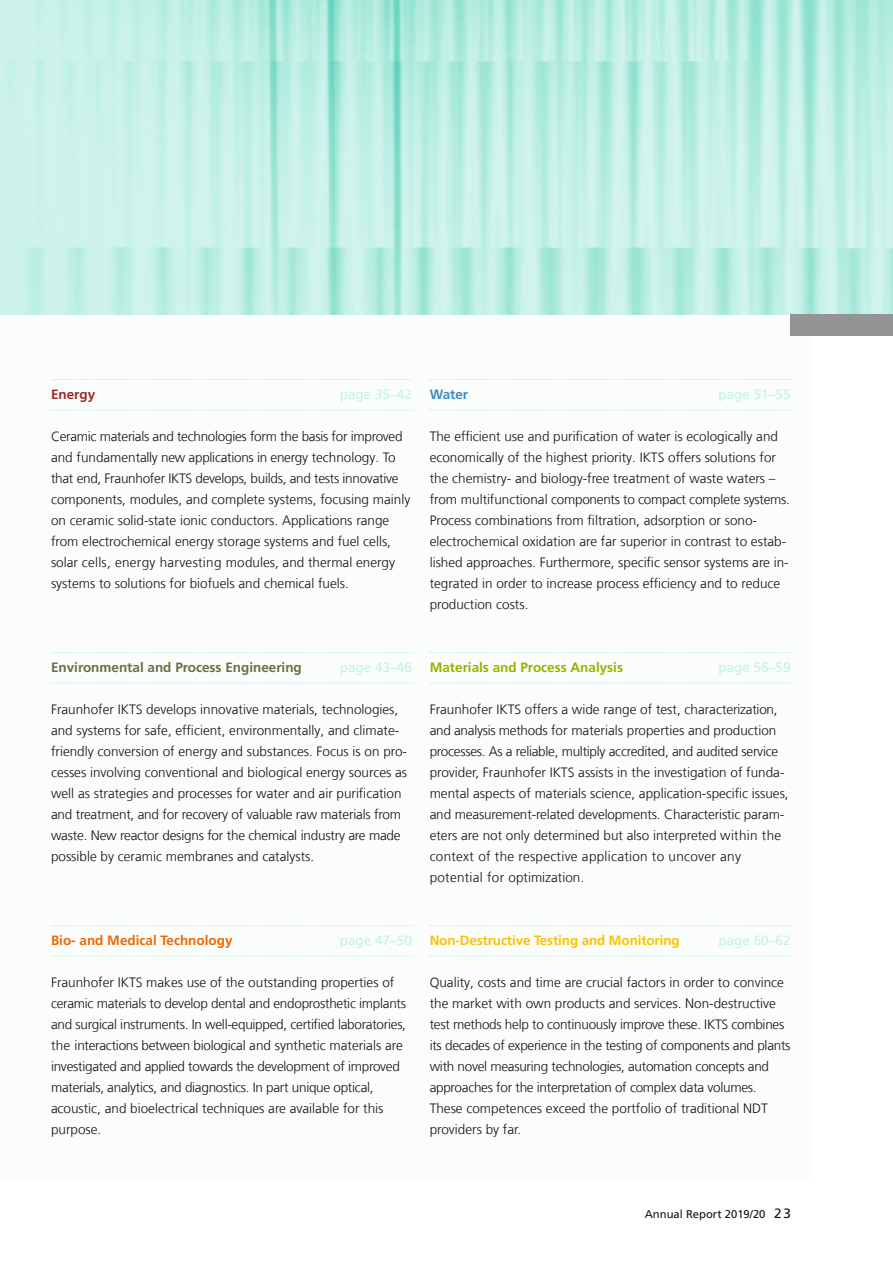
<style>
.page{position:relative;width:893px;height:1263px;background:#fff}
.page>*{position:absolute;margin:0;border:0;box-sizing:border-box;transform-origin:0 0}
.t1{font:300 13.5px/21px "Frutiger LT Com";color:#131413}
.t2{font:300 13.5px/21px "Frutiger LT Com";letter-spacing:-.02em;color:#131413}
.t3{font:13.5px "Frutiger LT Com";color:#c3f2ea}
.t4{font:700 13.5px "Frutiger LT Com";letter-spacing:-.01em;color:#fcc200}
.t5{font:700 13.5px "Frutiger LT Com";color:#677143}
.t6{font:700 13.5px "Frutiger LT Com";color:#98b300}
.t7{font:700 13.5px "Frutiger LT Com";color:#ee6800}
.t8{font:700 13.5px "Frutiger LT Com";color:#9d2a25}
.t9{font:700 13.5px "Frutiger LT Com";color:#4089c5}
.t10{font:11.25px "Frutiger LT Com";color:#131413}
.s1{font-size:13.5px}
</style>
<div class="page">
<div style="left:0;top:315px;width:809px;height:864px;background:#fafdfc"></div>
<img style="left:0;top:0;width:893px;height:315px">
<div style="left:791px;top:315px;width:102px;height:21px;background:#949494"></div>
<svg style="left:51px;top:379px;width:361px;height:1px"></svg>
<svg style="left:51px;top:410px;width:361px;height:1px"></svg>
<svg style="left:51px;top:652px;width:361px;height:1px"></svg>
<svg style="left:51px;top:683px;width:361px;height:1px"></svg>
<svg style="left:51px;top:925px;width:361px;height:1px"></svg>
<svg style="left:51px;top:956px;width:361px;height:1px"></svg>
<svg style="left:430px;top:379px;width:361px;height:1px"></svg>
<svg style="left:430px;top:410px;width:361px;height:1px"></svg>
<svg style="left:430px;top:652px;width:361px;height:1px"></svg>
<svg style="left:430px;top:683px;width:361px;height:1px"></svg>
<svg style="left:430px;top:925px;width:361px;height:1px"></svg>
<svg style="left:430px;top:956px;width:361px;height:1px"></svg>
<p class="t8" style="left:51px;top:386px;width:46px">Energy</p>
<p class="t3" style="left:340px;top:386px;width:74px">page 35–42</p>
<p class="t1" style="left:51px;top:426px;width:361px">Ceramic materials and technologies form the basis for improved and fundamentally new applications in energy technology. To that end, Fraunhofer IKTS develops, builds, and tests innovative components, modules, and complete systems, focusing mainly on ceramic solid-state ionic conductors. Applications range from electrochemical energy storage systems and fuel cells, solar cells, energy harvesting modules, and thermal energy systems to solutions for biofuels and chemical fuels.</p>
<p class="t9" style="left:430px;top:386px;width:40px">Water</p>
<p class="t3" style="left:718px;top:386px;width:74px">page 51–55</p>
<p class="t1" style="left:430px;top:426px;width:362px">The efficient use and purification of water is ecologically and economically of the highest priority. IKTS offers solutions for the chemistry- and biology-free treatment of waste waters – from multifunctional components to compact complete systems.<br>Process combinations from filtration, adsorption or sono&shy;electrochemical oxidation are far superior in contrast to estab&shy;lished approaches. Furthermore, specific sensor systems are in&shy;tegrated in order to increase process efficiency and to reduce production costs.</p>
<p class="t5" style="left:51px;top:659px;width:252px">Environmental and Process Engineering</p>
<p class="t3" style="left:340px;top:659px;width:74px">page 43–46</p>
<p class="t1" style="left:51px;top:699px;width:358px">Fraunhofer IKTS develops innovative materials, technologies, and systems for safe, efficient, environmentally, and climate&shy;friendly conversion of energy and substances. Focus is on pro&shy;cesses involving conventional and biological energy sources as well as strategies and processes for water and air purification and treatment, and for recovery of valuable raw materials from waste. New reactor designs for the chemical industry are made possible by ceramic membranes and catalysts.</p>
<p class="t6" style="left:430px;top:659px;width:195px">Materials and Process Analysis</p>
<p class="t3" style="left:718px;top:659px;width:74px">page 56–59</p>
<p class="t1" style="left:430px;top:699px;width:361px">Fraunhofer IKTS offers a wide range of test, characterization, and analysis methods for materials properties and production processes. As a reliable, multiply accredited, and audited service provider, Fraunhofer IKTS assists in the investigation of funda&shy;mental aspects of materials science, application-specific issues, and measurement-related developments. Characteristic param&shy;eters are not only determined but also interpreted within the context of the respective application to uncover any potential for optimization.</p>
<p class="t7" style="left:51px;top:932px;width:183px">Bio- and Medical Technology</p>
<p class="t3" style="left:340px;top:932px;width:74px">page 47–50</p>
<p class="t2" style="left:51px;top:972px;width:357px">Fraunhofer IKTS makes use of the outstanding properties of ceramic materials to develop dental and endoprosthetic implants and surgical instruments. In well-equipped, certified laboratories, the interactions between biological and synthetic materials are investigated and applied towards the development of improved materials, analytics, and diagnostics. In part unique optical, acoustic, and bioelectrical techniques are available for this purpose.</p>
<p class="t4" style="left:430px;top:932px;width:252px">Non-Destructive Testing and Monitoring</p>
<p class="t3" style="left:718px;top:932px;width:74px">page 60–62</p>
<p class="t2" style="left:430px;top:972px;width:362px">Quality, costs and time are crucial factors in order to convince the market with own products and services. Non-destructive test methods help to continuously improve these. IKTS combines its decades of experience in the testing of components and plants with novel measuring technologies, automation concepts and approaches for the interpretation of complex data volumes.<br>These competences exceed the portfolio of traditional NDT providers by far.</p>
<p class="t10" style="left:645px;top:1207px;width:148px">Annual Report 2019/20 <span class="s1">23</span></p>
</div>
